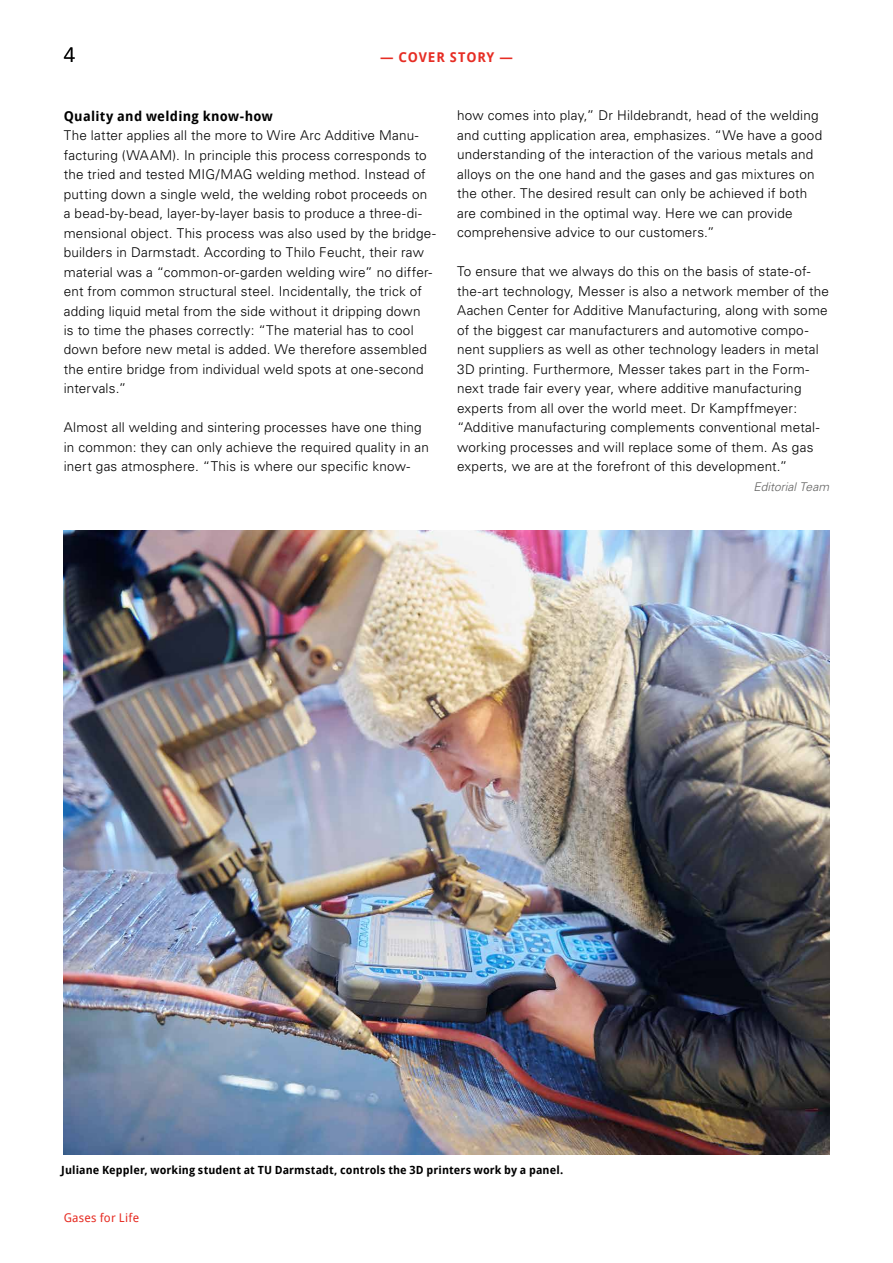
<style>
.page{position:relative;width:893px;height:1263px;background:#fff}
.page>*{position:absolute;margin:0;border:0;box-sizing:border-box;transform-origin:0 0}
.t1{font:300 21px "Univers CE";color:#000}
.t2{font:300 13.5px/19.5px "Univers CE";letter-spacing:.015em;color:#000}
.t3{font:700 13.5px "Droid Sans";letter-spacing:.02em;color:#000}
.t4{font:700 13.5px "Droid Sans";letter-spacing:.065em;color:#e62d24}
.t5{font:italic 300 12px "Univers CE";letter-spacing:.01em;color:#626261}
.t6{font:12px "Droid Sans";letter-spacing:.02em;color:#e62d24}
.t7{font:700 11.25px "Droid Sans";letter-spacing:.01em;color:#000}
</style>
<div class="page">
<img style="left:64px;top:530px;width:765px;height:624px">
<h1 class="t1" style="left:64px;top:43px;width:13px">4</h1>
<p class="t4" style="left:380px;top:49px;width:134px">— COVER STORY —</p>
<p class="t3" style="left:64px;top:108px;width:211px">Quality and welding know-how</p>
<p class="t2" style="left:64px;top:126px;width:374px">The latter applies all the more to Wire Arc Additive Manu&shy;facturing (WAAM). In principle this process corresponds to the tried and tested MIG/MAG welding method. Instead of putting down a single weld, the welding robot proceeds on a bead-by-bead, layer-by-layer basis to produce a three-di&shy;mensional object. This process was also used by the bridge&shy;builders in Darmstadt. According to Thilo Feucht, their raw material was a “common-or-garden welding wire” no differ&shy;ent from common structural steel. Incidentally, the trick of adding liquid metal from the side without it dripping down<br>is to time the phases correctly: “The material has to cool down before new metal is added. We therefore assembled the entire bridge from individual weld spots at one-second intervals.”</p>
<p class="t2" style="left:64px;top:418px;width:367px">Almost all welding and sintering processes have one thing in common: they can only achieve the required quality in an inert gas atmosphere. “This is where our specific know-</p>
<p class="t2" style="left:457px;top:106px;width:367px">how comes into play,” Dr Hildebrandt, head of the welding and cutting application area, emphasizes. “We have a good understanding of the interaction of the various metals and alloys on the one hand and the gases and gas mixtures on the other. The desired result can only be achieved if both are combined in the optimal way. Here we can provide comprehensive advice to our customers.”</p>
<p class="t2" style="left:457px;top:262px;width:373px">To ensure that we always do this on the basis of state-of&shy;the-art technology, Messer is also a network member of the Aachen Center for Additive Manufacturing, along with some of the biggest car manufacturers and automotive compo&shy;nent suppliers as well as other technology leaders in metal 3D printing. Furthermore, Messer takes part in the Form&shy;next trade fair every year, where additive manufacturing experts from all over the world meet. Dr Kampffmeyer: “Additive manufacturing complements conventional metal&shy;working processes and will replace some of them. As gas experts, we are at the forefront of this development.”</p>
<p class="t5" style="left:753px;top:480px;width:77px">Editorial Team</p>
<p class="t7" style="left:61px;top:1163px;width:503px">Juliane Keppler, working student at TU Darmstadt, controls the 3D printers work by a panel.</p>
<p class="t6" style="left:64px;top:1211px;width:77px">Gases for Life</p>
</div>
